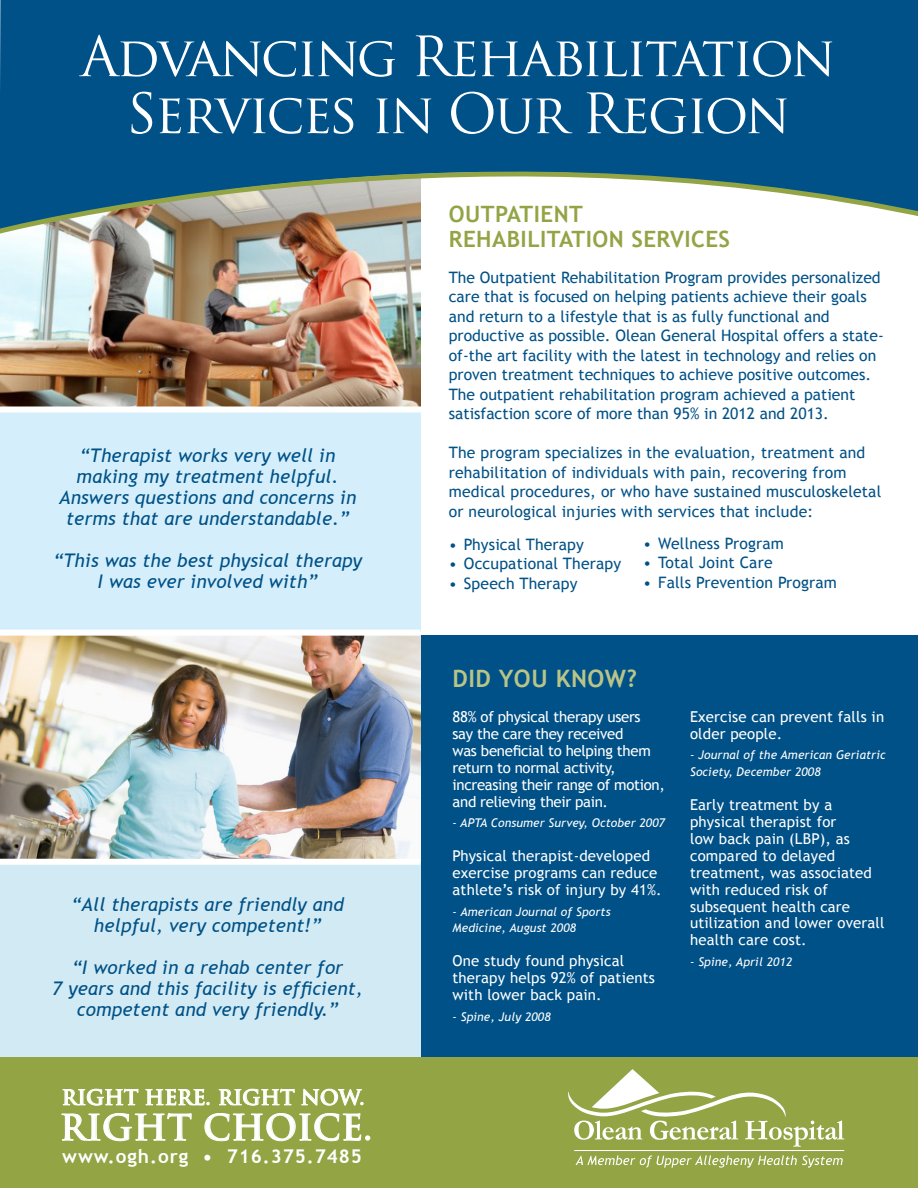
<style>
.page{position:relative;width:918px;height:1188px;background:#fff}
.page>*{position:absolute;margin:0;border:0;box-sizing:border-box;transform-origin:0 0}
.t1{font:54px/57px "Trajan Pro";letter-spacing:-.04em;color:#fff;text-align:center}
.t2{font:700 34.8px "Trajan Pro";letter-spacing:.01em;color:#fff}
.t3{font:700 24px "Trebuchet MS";letter-spacing:.02em;color:#b9c488}
.t4{font:700 22.5px "Trebuchet MS";letter-spacing:.02em;color:#93a445}
.t5{font:700 20.4px "Trajan Pro";color:#fff}
.t6{font:700 18.9px "Trebuchet MS";letter-spacing:.05em;color:#fff}
.t7{font:italic 18.75px/21px "Trebuchet MS";letter-spacing:.01em;color:#005187;text-align:center}
.t8{font:15.75px/19.5px "Trebuchet MS";color:#005187}
.t9{font:15px/17px "Trebuchet MS";letter-spacing:.01em;color:#fff}
.t10{font:15px/17px "Trebuchet MS";letter-spacing:-.02em;color:#fff}
.t11{font:italic 12px/17px "Trebuchet MS";letter-spacing:.01em;color:#fff}
</style>
<div class="page">
<div style="left:0;top:409px;width:420px;height:223px;background:#d4effb"></div>
<div style="left:393px;top:636px;width:525px;height:432px;background:#005187"></div>
<div style="left:0;top:843px;width:421px;height:226px;background:#d1eaf4"></div>
<div style="left:0;top:1057px;width:918px;height:131px;background:#93a445"></div>
<img style="left:0;top:636px;width:420px;height:223px">
<img style="left:0;top:239px;width:420px;height:167px">
<div style="left:0;top:0;width:918px;height:111px;background:#005187"></div>
<svg style="left:0;top:111px;width:918px;height:128px"></svg>
<div style="left:0;top:859px;width:420px;height:6px;background:#fff"></div>
<div style="left:0;top:630px;width:420px;height:6px;background:#fff"></div>
<div style="left:0;top:406px;width:429px;height:6px;background:#fff"></div>
<svg style="left:62px;top:1088px;width:308px;height:53px"></svg>
<svg style="left:568px;top:1069px;width:276px;height:78px"></svg>
<svg style="left:576px;top:1155px;width:267px;height:13px"></svg>
<hr style="left:574px;top:1150px;width:270px;height:1px;background:#fff">
<p class="t1" style="left:81px;top:28px;width:756px">Advancing Rehabilitation<br>Services in Our Region</p>
<p class="t7" style="left:80px;top:445px;width:257px">“Therapist works very well in</p>
<p class="t7" style="left:77px;top:466px;width:264px">making my treatment helpful.</p>
<p class="t7" style="left:59px;top:487px;width:299px">Answers questions and concerns in terms that are understandable.”</p>
<p class="t7" style="left:53px;top:550px;width:310px">“This was the best physical therapy</p>
<p class="t7" style="left:98px;top:571px;width:221px">I was ever involved with”</p>
<p class="t7" style="left:72px;top:894px;width:274px">“All therapists are friendly and helpful, very competent!”</p>
<p class="t7" style="left:72px;top:957px;width:272px">“I worked in a rehab center for</p>
<p class="t7" style="left:53px;top:978px;width:312px">7 years and this facility is efficient, competent and very friendly.”</p>
<p class="t5" style="left:62px;top:1085px;width:304px">RIGHT HERE. RIGHT NOW.</p>
<p class="t2" style="left:60px;top:1106px;width:314px">RIGHT CHOICE.</p>
<p class="t6" style="left:62px;top:1145px;width:301px">www.ogh.org • 716.375.7485</p>
<p class="t4" style="left:449px;top:200px;width:136px">OUTPATIENT</p>
<p class="t4" style="left:449px;top:225px;width:283px">REHABILITATION SERVICES</p>
<p class="t8" style="left:449px;top:268px;width:437px">The Outpatient Rehabilitation Program provides personalized care that is focused on helping patients achieve their goals and return to a lifestyle that is as fully functional and productive as possible. Olean General Hospital offers a state&shy;of-the art facility with the latest in technology and relies on proven treatment techniques to achieve positive outcomes.<br>The outpatient rehabilitation program achieved a patient satisfaction score of more than 95% in 2012 and 2013.</p>
<p class="t8" style="left:449px;top:443px;width:434px">The program specializes in the evaluation, treatment and rehabilitation of individuals with pain, recovering from medical procedures, or who have sustained musculoskeletal or neurological injuries with services that include:</p>
<p class="t8" style="left:449px;top:535px;width:137px">• Physical Therapy</p>
<p class="t8" style="left:449px;top:554px;width:174px">• Occupational Therapy</p>
<p class="t8" style="left:449px;top:574px;width:130px">• Speech Therapy</p>
<p class="t8" style="left:643px;top:533px;width:142px">• Wellness Program</p>
<p class="t8" style="left:643px;top:553px;width:131px">• Total Joint Care</p>
<p class="t8" style="left:643px;top:572px;width:195px">• Falls Prevention Program</p>
<p class="t3" style="left:453px;top:664px;width:186px">DID YOU KNOW?</p>
<p class="t10" style="left:453px;top:708px;width:214px">88% of physical therapy users say the care they received<br>was beneficial to helping them return to normal activity, increasing their range of motion, and relieving their pain.</p>
<p class="t11" style="left:453px;top:815px;width:214px">- APTA Consumer Survey, October 2007</p>
<p class="t9" style="left:453px;top:848px;width:211px">Physical therapist-developed exercise programs can reduce athlete’s risk of injury by 41%.</p>
<p class="t11" style="left:453px;top:903px;width:160px">- American Journal of Sports<br>Medicine, August 2008</p>
<p class="t9" style="left:453px;top:953px;width:204px">One study found physical therapy helps 92% of patients with lower back pain.</p>
<p class="t11" style="left:453px;top:1008px;width:100px">- Spine, July 2008</p>
<p class="t9" style="left:690px;top:708px;width:196px">Exercise can prevent falls in older people.</p>
<p class="t11" style="left:690px;top:746px;width:197px">- Journal of the American Geriatric<br>Society, December 2008</p>
<p class="t9" style="left:690px;top:796px;width:196px">Early treatment by a physical therapist for<br>low back pain (LBP), as compared to delayed treatment, was associated with reduced risk of subsequent health care utilization and lower overall health care cost.</p>
<p class="t11" style="left:690px;top:953px;width:104px">- Spine, April 2012</p>
</div>
